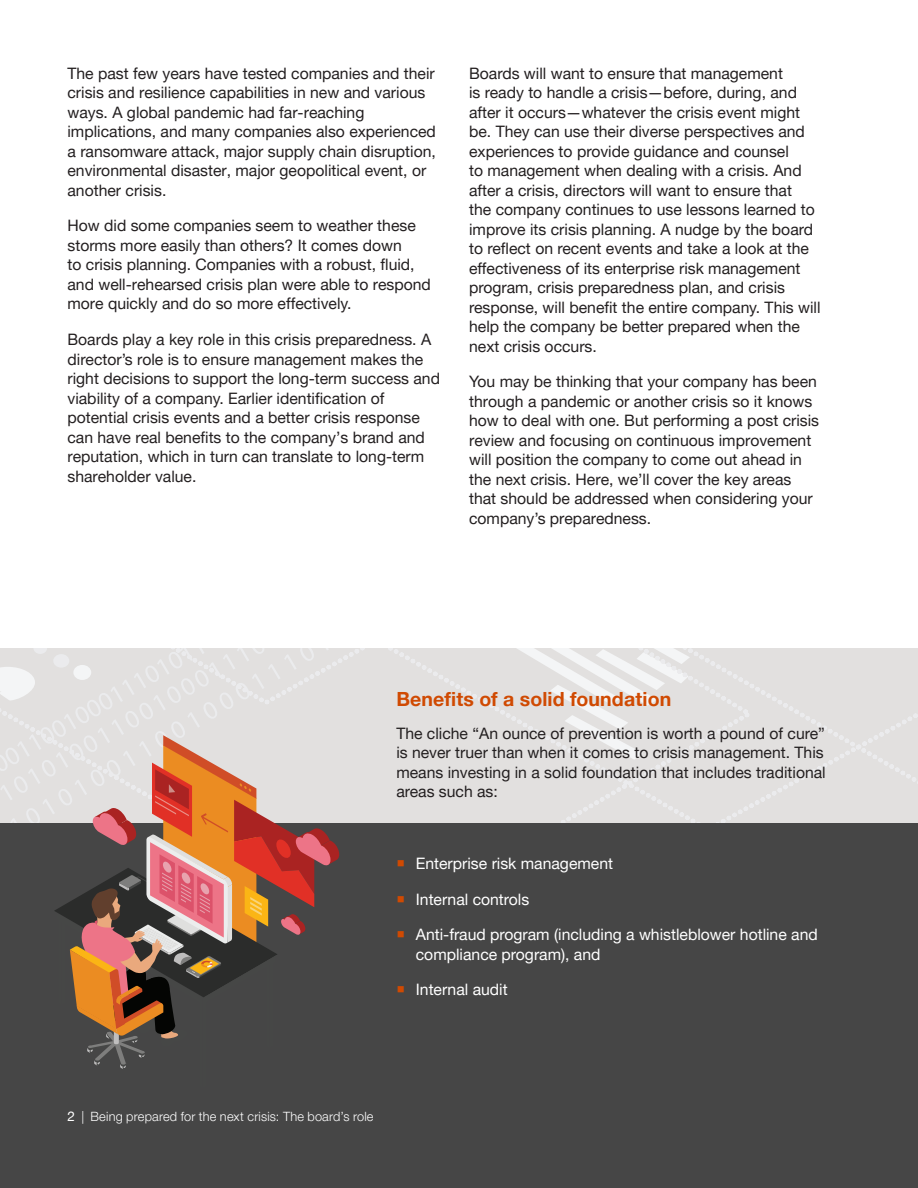
<style>
.page{position:relative;width:918px;height:1188px;background:#fff}
.page>*{position:absolute;margin:0;border:0;box-sizing:border-box;transform-origin:0 0}
.Bold_body_header{font:700 19.5px "Helvetica Neue LT Pro";letter-spacing:.005em;color:#d04a02}
.body_copy{font:15.75px/19.5px "Helvetica Neue LT Pro";color:#231f20}
.t1{font:15.75px/19.5px "Helvetica Neue LT Pro";color:#fff}
.body_copy-2{font:300 12.75px "Helvetica Neue LT Pro";letter-spacing:.015em;color:#fff}
.s1{font-family:"Helvetica Neue";font-weight:400;font-size:13.5px}
</style>
<div class="page">
<div style="left:727px;top:648px;width:88px;height:176px;background:#e2e0df"></div>
<div style="left:815px;top:648px;width:103px;height:176px;background:#e2e0df"></div>
<div style="left:0;top:824px;width:918px;height:364px;background:#464646"></div>
<svg style="left:0;top:648px;width:727px;height:421px"></svg>
<p class="body_copy" style="left:68px;top:63px;width:370px">The past few years have tested companies and their crisis and resilience capabilities in new and various ways. A global pandemic had far-reaching implications, and many companies also experienced a ransomware attack, major supply chain disruption, environmental disaster, major geopolitical event, or another crisis.</p>
<p class="body_copy" style="left:68px;top:216px;width:365px">How did some companies seem to weather these storms more easily than others? It comes down<br>to crisis planning. Companies with a robust, fluid, and well-rehearsed crisis plan were able to respond more quickly and do so more effectively.</p>
<p class="body_copy" style="left:68px;top:329px;width:374px">Boards play a key role in this crisis preparedness. A director’s role is to ensure management makes the right decisions to support the long-term success and viability of a company. Earlier identification of potential crisis events and a better crisis response can have real benefits to the company’s brand and reputation, which in turn can translate to long-term shareholder value.</p>
<p class="body_copy" style="left:469px;top:63px;width:353px">Boards will want to ensure that management<br>is ready to handle a crisis—before, during, and after it occurs—whatever the crisis event might be. They can use their diverse perspectives and experiences to provide guidance and counsel<br>to management when dealing with a crisis. And after a crisis, directors will want to ensure that<br>the company continues to use lessons learned to improve its crisis planning. A nudge by the board to reflect on recent events and take a look at the effectiveness of its enterprise risk management program, crisis preparedness plan, and crisis response, will benefit the entire company. This will help the company be better prepared when the next crisis occurs.</p>
<p class="body_copy" style="left:469px;top:372px;width:352px">You may be thinking that your company has been through a pandemic or another crisis so it knows how to deal with one. But performing a post crisis review and focusing on continuous improvement will position the company to come out ahead in the next crisis. Here, we’ll cover the key areas that should be addressed when considering your company’s preparedness.</p>
<p class="Bold_body_header" style="left:396px;top:687px;width:276px">Benefits of a solid foundation</p>
<p class="body_copy" style="left:396px;top:723px;width:431px">The cliche “An ounce of prevention is worth a pound of cure” is never truer than when it comes to crisis management. This means investing in a solid foundation that includes traditional areas such as:</p>
<p class="t1" style="left:416px;top:853px;width:199px">Enterprise risk management</p>
<p class="t1" style="left:416px;top:889px;width:115px">Internal controls</p>
<p class="t1" style="left:416px;top:925px;width:403px">Anti-fraud program (including a whistleblower hotline and compliance program), and</p>
<p class="t1" style="left:416px;top:980px;width:93px">Internal audit</p>
<p class="body_copy-2" style="left:68px;top:1108px;width:308px"><span class="s1">2</span> | Being prepared for the next crisis: The board’s role</p>
</div>
